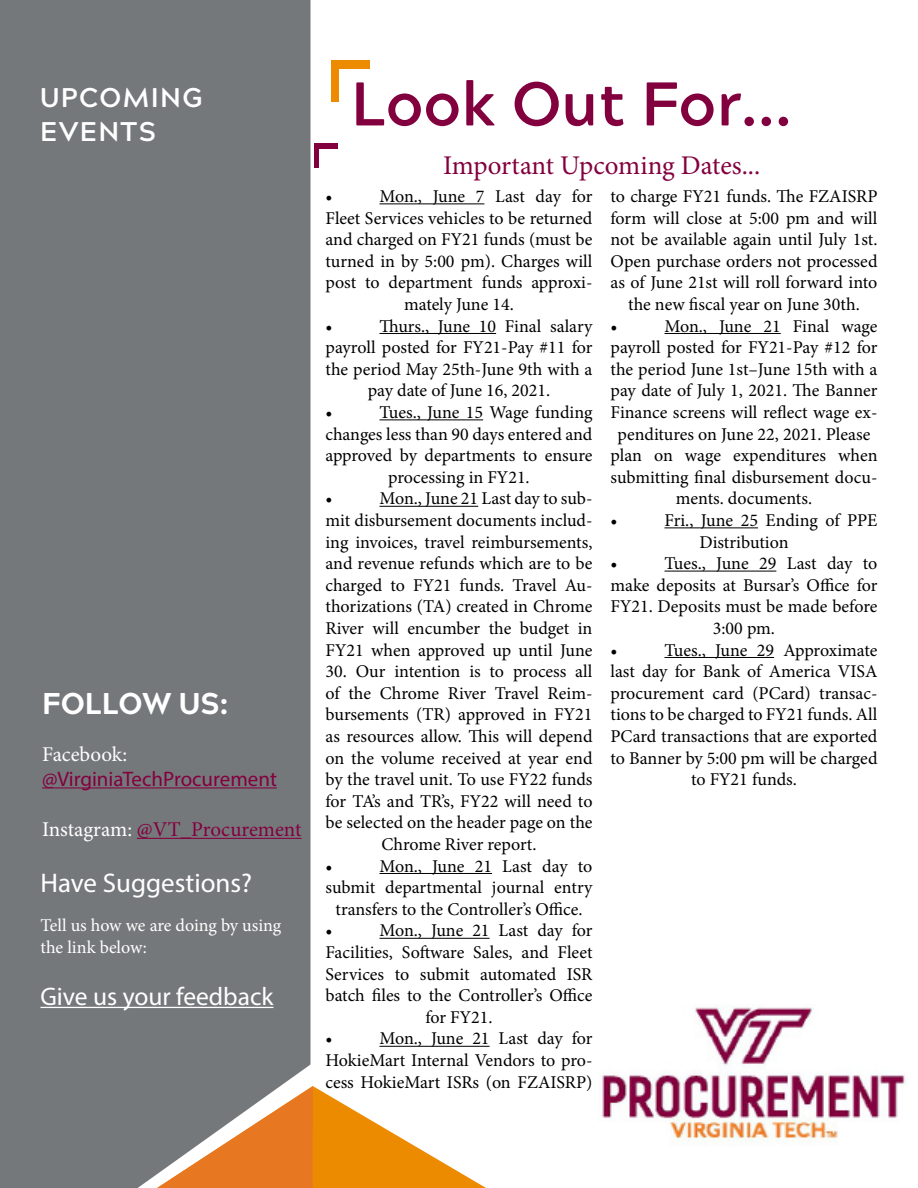
<style>
.page{position:relative;width:918px;height:1188px;background:#fff}
.page>*{position:absolute;margin:0;border:0;box-sizing:border-box;transform-origin:0 0}
.t1{font:700 61.5px "Acherus Grotesque";color:#83003f}
.t2{font:800 30px "Acherus Grotesque";color:#fff}
.t3{font:27px "Minion Pro";letter-spacing:-.005em;color:#83003f}
.t4{font:27px "Myriad Pro";color:#fff}
.t5{font:700 27px/34.5px "Acherus Grotesque";letter-spacing:.05em;color:#fff}
.t6{font:25.5px "Myriad Pro";color:#fff}
.t7{font:21px "Minion Pro";letter-spacing:-.005em;color:#83003f}
.t8{font:21px "Myriad Pro";color:#83003f}
.t9{font:21px "Minion Pro";color:#fff}
.t10{font:18px/21.6px "Minion Pro";color:#000;text-align:justify}
.t11{font:18px/21.6px "Minion Pro";letter-spacing:-.005em;color:#fff}
.s1{color:#fff}
</style>
<div class="page">
<div style="left:0;top:0;width:310px;height:1188px;background:#75787b"></div>
<svg style="left:157px;top:1086px;width:329px;height:102px"></svg>
<div style="left:332px;top:60px;width:7px;height:42px;background:#ed8b00"></div>
<div style="left:332px;top:60px;width:38px;height:9px;background:#ed8b00"></div>
<img style="left:602px;top:1005px;width:306px;height:141px">
<hr style="left:42px;top:787px;width:235px;height:1px;background:#83003f">
<hr style="left:137px;top:838px;width:164px;height:1px;background:#83003f">
<hr style="left:40px;top:1007px;width:233px;height:1px;background:#fff">
<div style="left:314px;top:143px;width:5px;height:25px;background:#83003f"></div>
<div style="left:314px;top:143px;width:24px;height:5px;background:#83003f"></div>
<hr style="left:380px;top:203px;width:104px;height:1px;background:#000">
<hr style="left:380px;top:333px;width:116px;height:1px;background:#000">
<hr style="left:380px;top:419px;width:103px;height:1px;background:#000">
<hr style="left:380px;top:506px;width:98px;height:1px;background:#000">
<hr style="left:380px;top:873px;width:112px;height:1px;background:#000">
<hr style="left:380px;top:938px;width:110px;height:1px;background:#000">
<hr style="left:380px;top:1046px;width:110px;height:1px;background:#000">
<hr style="left:664px;top:333px;width:117px;height:1px;background:#000">
<hr style="left:664px;top:527px;width:94px;height:1px;background:#000">
<hr style="left:664px;top:571px;width:112px;height:1px;background:#000">
<hr style="left:664px;top:657px;width:110px;height:1px;background:#000">
<h3 class="t5" style="left:40px;top:79px;width:164px">UPCOMING<br>EVENTS</h3>
<h2 class="t2" style="left:42px;top:678px;width:188px">FOLLOW US:</h2>
<p class="t9" style="left:42px;top:740px;width:87px">Facebook:</p>
<p class="t8" style="left:42px;top:766px;width:236px">@VirginiaTechProcurement</p>
<p class="t7" style="left:42px;top:815px;width:261px"><span class="s1">Instagram:</span> @VT_Procurement</p>
<h3 class="t4" style="left:40px;top:866px;width:213px">Have Suggestions?</h3>
<p class="t11" style="left:40px;top:915px;width:242px">Tell us how we are doing by using the link below:</p>
<h3 class="t6" style="left:40px;top:981px;width:234px">Give us your feedback</h3>
<h1 class="t1" style="left:351px;top:51px;width:442px">Look Out For...</h1>
<h3 class="t3" style="left:443px;top:147px;width:319px">Important Upcoming Dates...</h3>
<p class="t10" style="left:326px;top:186px;width:9px">•</p>
<p class="t10" style="left:380px;top:186px;width:215px">Mon., June 7 Last day for</p>
<p class="t10" style="left:326px;top:207px;width:268px">Fleet Services vehicles to be returned</p>
<p class="t10" style="left:326px;top:229px;width:268px">and charged on FY21 funds (must be</p>
<p class="t10" style="left:326px;top:250px;width:268px">turned in by 5:00 pm). Charges will</p>
<p class="t10" style="left:326px;top:272px;width:268px">post to department funds approxi-</p>
<p class="t10" style="left:404px;top:294px;width:111px">mately June 14.</p>
<p class="t10" style="left:326px;top:315px;width:9px">•</p>
<p class="t10" style="left:380px;top:315px;width:215px">Thurs., June 10 Final salary</p>
<p class="t10" style="left:326px;top:337px;width:268px">payroll posted for FY21-Pay #11 for</p>
<p class="t10" style="left:326px;top:358px;width:269px">the period May 25th-June 9th with a</p>
<p class="t10" style="left:368px;top:380px;width:184px">pay date of June 16, 2021.</p>
<p class="t10" style="left:326px;top:402px;width:9px">•</p>
<p class="t10" style="left:380px;top:402px;width:214px">Tues., June 15 Wage funding</p>
<p class="t10" style="left:326px;top:423px;width:268px">changes less than 90 days entered and</p>
<p class="t10" style="left:326px;top:445px;width:268px">approved by departments to ensure</p>
<p class="t10" style="left:388px;top:466px;width:143px">processing in FY21.</p>
<p class="t10" style="left:326px;top:488px;width:9px">•</p>
<p class="t10" style="left:326px;top:488px;width:269px;text-indent:54px">Mon., June 21 Last day to sub&shy;mit disbursement documents includ&shy;ing invoices, travel reimbursements, and revenue refunds which are to be charged to FY21 funds. Travel Au&shy;thorizations (TA) created in Chrome River will encumber the budget in FY21 when approved up until June</p>
<p class="t10" style="left:326px;top:661px;width:268px">30. Our intention is to process all</p>
<p class="t10" style="left:326px;top:682px;width:269px">of the Chrome River Travel Reim-</p>
<p class="t10" style="left:326px;top:704px;width:269px">bursements (TR) approved in FY21</p>
<p class="t10" style="left:326px;top:726px;width:269px">as resources allow. This will depend</p>
<p class="t10" style="left:326px;top:747px;width:269px">on the volume received at year end</p>
<p class="t10" style="left:326px;top:769px;width:269px">by the travel unit. To use FY22 funds</p>
<p class="t10" style="left:326px;top:790px;width:269px">for TA’s and TR’s, FY22 will need to</p>
<p class="t10" style="left:326px;top:812px;width:269px">be selected on the header page on the</p>
<p class="t10" style="left:381px;top:834px;width:157px">Chrome River report.</p>
<p class="t10" style="left:326px;top:855px;width:9px">•</p>
<p class="t10" style="left:380px;top:855px;width:214px">Mon., June 21 Last day to</p>
<p class="t10" style="left:326px;top:877px;width:269px">submit departmental journal entry</p>
<p class="t10" style="left:335px;top:898px;width:249px">transfers to the Controller’s Office.</p>
<p class="t10" style="left:326px;top:920px;width:9px">•</p>
<p class="t10" style="left:380px;top:920px;width:215px">Mon., June 21 Last day for</p>
<p class="t10" style="left:326px;top:942px;width:269px">Facilities, Software Sales, and Fleet</p>
<p class="t10" style="left:326px;top:963px;width:268px">Services to submit automated ISR</p>
<p class="t10" style="left:326px;top:985px;width:268px">batch files to the Controller’s Office</p>
<p class="t10" style="left:425px;top:1006px;width:69px">for FY21.</p>
<p class="t10" style="left:326px;top:1028px;width:9px">•</p>
<p class="t10" style="left:326px;top:1028px;width:269px;text-indent:54px">Mon., June 21 Last day for HokieMart Internal Vendors to pro&shy;cess HokieMart ISRs (on FZAISRP)</p>
<p class="t10" style="left:610px;top:186px;width:268px">to charge FY21 funds. The FZAISRP</p>
<p class="t10" style="left:610px;top:207px;width:268px">form will close at 5:00 pm and will</p>
<p class="t10" style="left:610px;top:229px;width:268px">not be available again until July 1st.</p>
<p class="t10" style="left:610px;top:250px;width:269px">Open purchase orders not processed</p>
<p class="t10" style="left:610px;top:272px;width:268px">as of June 21st will roll forward into</p>
<p class="t10" style="left:628px;top:294px;width:233px">the new fiscal year on June 30th.</p>
<p class="t10" style="left:610px;top:315px;width:9px">•</p>
<p class="t10" style="left:664px;top:315px;width:214px">Mon., June 21 Final wage</p>
<p class="t10" style="left:610px;top:337px;width:268px">payroll posted for FY21-Pay #12 for</p>
<p class="t10" style="left:610px;top:358px;width:269px">the period June 1st–June 15th with a</p>
<p class="t10" style="left:610px;top:380px;width:268px">pay date of July 1, 2021. The Banner</p>
<p class="t10" style="left:610px;top:402px;width:269px">Finance screens will reflect wage ex-</p>
<p class="t10" style="left:618px;top:423px;width:254px">penditures on June 22, 2021. Please</p>
<p class="t10" style="left:610px;top:445px;width:269px">plan on wage expenditures when</p>
<p class="t10" style="left:610px;top:466px;width:268px">submitting final disbursement docu-</p>
<p class="t10" style="left:676px;top:488px;width:138px">ments. documents.</p>
<p class="t10" style="left:610px;top:510px;width:9px">•</p>
<p class="t10" style="left:699px;top:510px;width:180px;text-indent:-35px">Fri., June 25 Ending of PPE<br>Distribution</p>
<p class="t10" style="left:610px;top:553px;width:9px">•</p>
<p class="t10" style="left:664px;top:553px;width:214px">Tues., June 29 Last day to</p>
<p class="t10" style="left:610px;top:574px;width:269px">make deposits at Bursar’s Office for</p>
<p class="t10" style="left:610px;top:596px;width:269px">FY21. Deposits must be made before</p>
<p class="t10" style="left:713px;top:618px;width:64px">3:00 pm.</p>
<p class="t10" style="left:610px;top:639px;width:9px">•</p>
<p class="t10" style="left:664px;top:639px;width:214px">Tues., June 29 Approximate</p>
<p class="t10" style="left:610px;top:661px;width:269px">last day for Bank of America VISA</p>
<p class="t10" style="left:610px;top:682px;width:268px">procurement card (PCard) transac-</p>
<p class="t10" style="left:610px;top:704px;width:269px">tions to be charged to FY21 funds. All</p>
<p class="t10" style="left:610px;top:726px;width:268px">PCard transactions that are exported</p>
<p class="t10" style="left:610px;top:747px;width:269px">to Banner by 5:00 pm will be charged</p>
<p class="t10" style="left:691px;top:769px;width:107px">to FY21 funds.</p>
</div>
